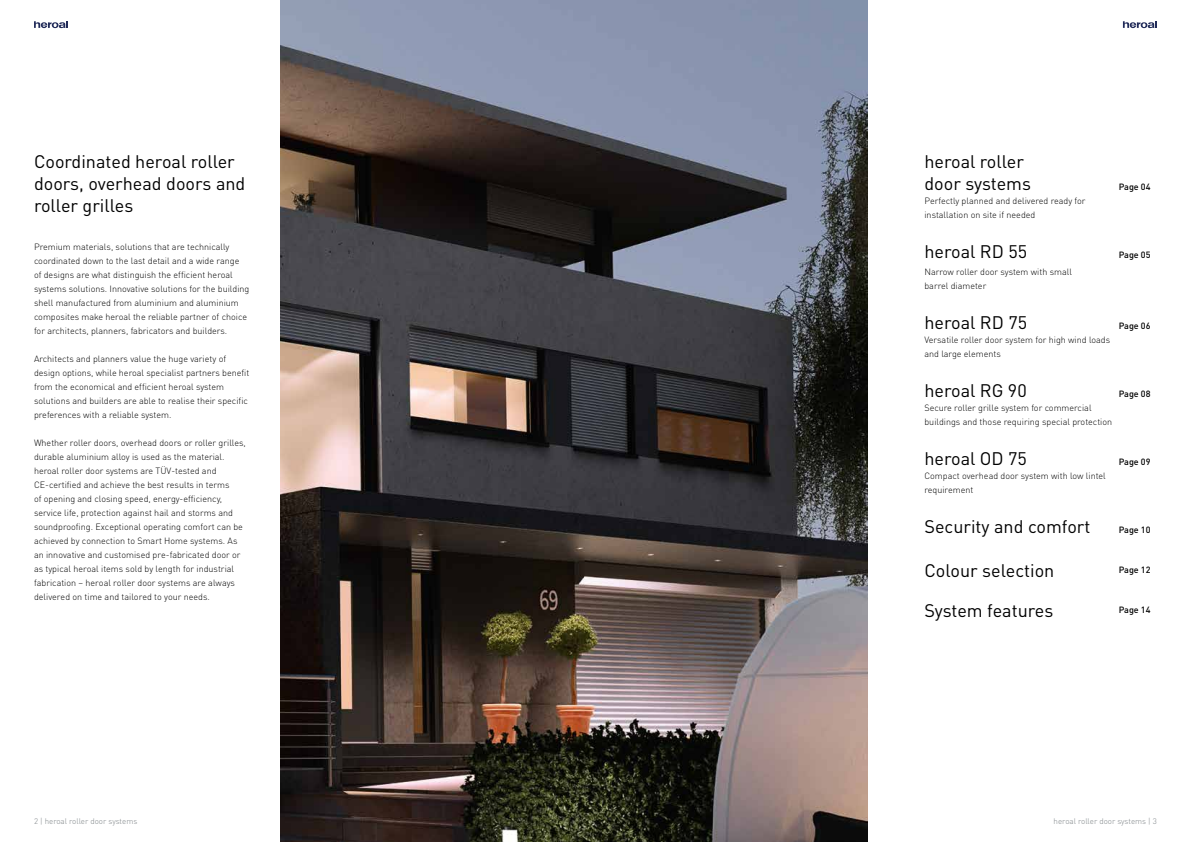
<style>
.page{position:relative;width:1191px;height:842px;background:#fff}
.page>*{position:absolute;margin:0;border:0;box-sizing:border-box;transform-origin:0 0}
.t1{font:18px/22px "DIN Pro";color:#000}
.t2{font:300 9px/14px "DIN Pro";color:#000}
.t3{font:500 9px "DIN Pro";color:#000}
.t4{font:300 8px "DIN Pro";color:#7d8386}
</style>
<div class="page">
<svg style="left:1123px;top:21px;width:34px;height:7px"></svg>
<svg style="left:34px;top:21px;width:34px;height:7px"></svg>
<img style="left:280px;top:0;width:587px;height:842px">
<h1 class="t1" style="left:34px;top:149px;width:213px">Coordinated heroal roller doors, overhead doors and roller grilles</h1>
<p class="t2" style="left:34px;top:239px;width:217px">Premium materials, solutions that are technically coordinated down to the last detail and a wide range<br>of designs are what distinguish the efficient heroal systems solutions. Innovative solutions for the building shell manufactured from aluminium and aluminium composites make heroal the reliable partner of choice for architects, planners, fabricators and builders.</p>
<p class="t2" style="left:34px;top:351px;width:217px">Architects and planners value the huge variety of design options, while heroal specialist partners benefit from the economical and efficient heroal system solutions and builders are able to realise their specific preferences with a reliable system.</p>
<p class="t2" style="left:34px;top:435px;width:213px">Whether roller doors, overhead doors or roller grilles, durable aluminium alloy is used as the material. heroal roller door systems are TÜV-tested and CE-certified and achieve the best results in terms<br>of opening and closing speed, energy-efficiency, service life, protection against hail and storms and soundproofing. Exceptional operating comfort can be achieved by connection to Smart Home systems. As an innovative and customised pre-fabricated door or as typical heroal items sold by length for industrial fabrication – heroal roller door systems are always delivered on time and tailored to your needs.</p>
<p class="t4" style="left:34px;top:815px;width:105px">2 | heroal roller door systems</p>
<h1 class="t1" style="left:924px;top:148px;width:108px">heroal roller door systems</h1>
<p class="t3" style="left:1118px;top:179px;width:33px">Page 04</p>
<p class="t2" style="left:924px;top:193px;width:163px">Perfectly planned and delivered ready for installation on site if needed</p>
<h1 class="t1" style="left:924px;top:238px;width:104px">heroal RD 55</h1>
<p class="t3" style="left:1118px;top:247px;width:33px">Page 05</p>
<p class="t2" style="left:924px;top:264px;width:149px">Narrow roller door system with small barrel diameter</p>
<h1 class="t1" style="left:924px;top:309px;width:104px">heroal RD 75</h1>
<p class="t3" style="left:1118px;top:318px;width:33px">Page 06</p>
<p class="t2" style="left:924px;top:332px;width:187px">Versatile roller door system for high wind loads and large elements</p>
<h1 class="t1" style="left:924px;top:377px;width:104px">heroal RG 90</h1>
<p class="t3" style="left:1118px;top:386px;width:33px">Page 08</p>
<p class="t2" style="left:924px;top:400px;width:189px">Secure roller grille system for commercial buildings and those requiring special protection</p>
<h1 class="t1" style="left:924px;top:445px;width:104px">heroal OD 75</h1>
<p class="t3" style="left:1118px;top:454px;width:33px">Page 09</p>
<p class="t2" style="left:924px;top:468px;width:183px">Compact overhead door system with low lintel requirement</p>
<h1 class="t1" style="left:924px;top:513px;width:167px">Security and comfort</h1>
<p class="t3" style="left:1118px;top:522px;width:33px">Page 10</p>
<h1 class="t1" style="left:924px;top:557px;width:131px">Colour selection</h1>
<p class="t3" style="left:1118px;top:562px;width:33px">Page 12</p>
<h1 class="t1" style="left:924px;top:597px;width:130px">System features</h1>
<p class="t3" style="left:1118px;top:602px;width:33px">Page 14</p>
<p class="t4" style="left:1053px;top:815px;width:105px">heroal roller door systems | 3</p>
</div>
